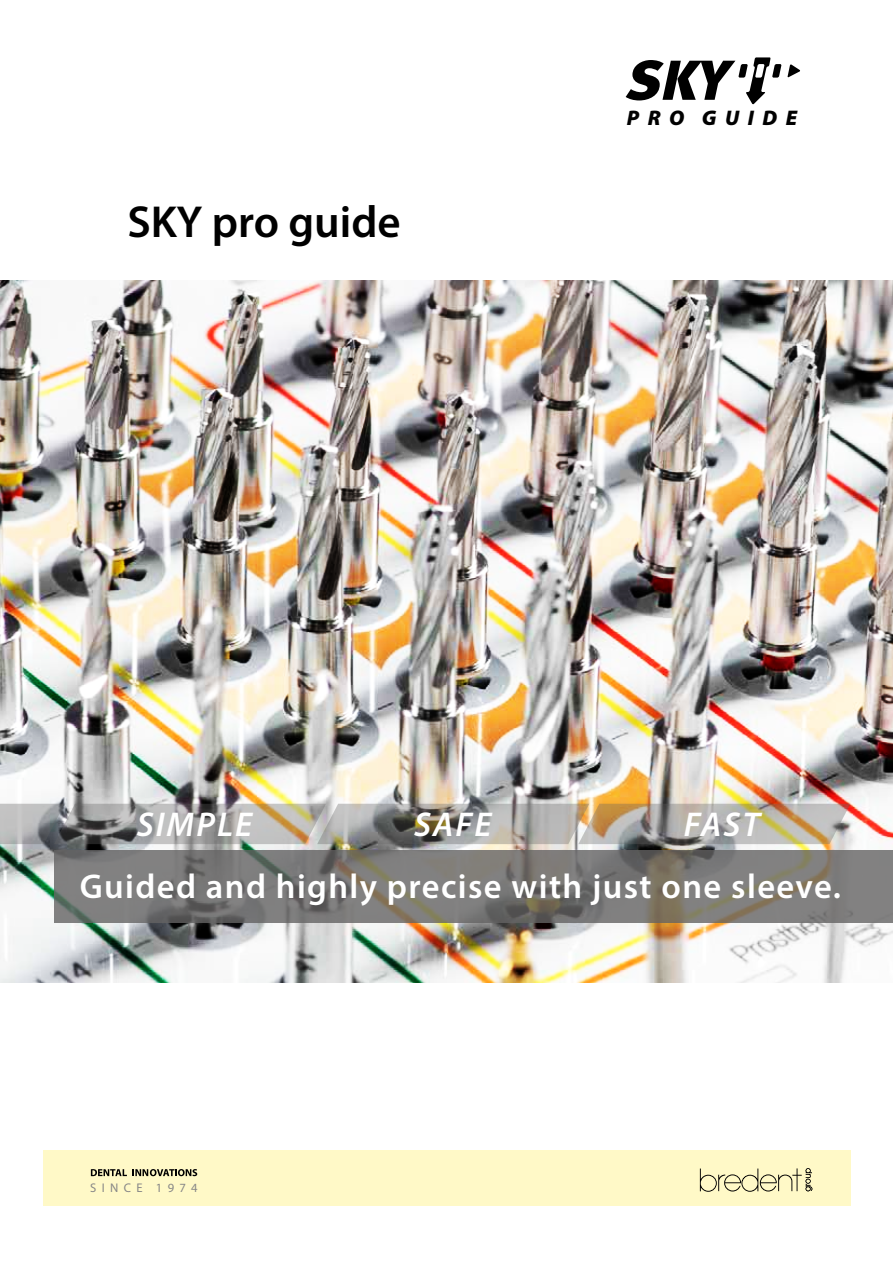
<style>
.page{position:relative;width:893px;height:1263px;background:#fff}
.page>*{position:absolute;margin:0;border:0;box-sizing:border-box;transform-origin:0 0}
.t1{font:600 45px "Myriad Pro";color:#000}
.t2{font:600 34.5px "Myriad Pro";letter-spacing:.04em;color:#fff}
.t3{font:italic 600 34.5px "Myriad Pro";letter-spacing:.06em;color:#fff}
.t4{font:italic 900 21.15px "Myriad Pro";letter-spacing:.4em;color:#000}
.t5{font:12.6px "Myriad Pro";color:#878787}
</style>
<div class="page">
<img style="left:0;top:281px;width:893px;height:701px">
<svg style="left:54px;top:850px;width:839px;height:73px;background:#797775"></svg>
<img style="left:0;top:804px;width:850px;height:40px">
<svg style="left:626px;top:57px;width:155px;height:47px"></svg>
<svg style="left:787px;top:64px;width:13px;height:14px"></svg>
<div style="left:43px;top:1150px;width:807px;height:55px;background:#fff9c7"></div>
<svg style="left:700px;top:1168px;width:112px;height:24px"></svg>
<svg style="left:91px;top:1169px;width:106px;height:7px"></svg>
<h1 class="t1" style="left:128px;top:193px;width:275px">SKY pro guide</h1>
<p class="t4" style="left:627px;top:104px;width:172px">PRO GUIDE</p>
<p class="t3" style="left:137px;top:802px;width:117px">SIMPLE</p>
<p class="t3" style="left:414px;top:802px;width:79px">SAFE</p>
<p class="t3" style="left:684px;top:802px;width:77px">FAST</p>
<p class="t2" style="left:80px;top:865px;width:763px">Guided and highly precise with just one sleeve.</p>
<p class="t5" style="left:90px;top:1179px;width:109px">S I N C E 1 9 7 4</p>
</div>
